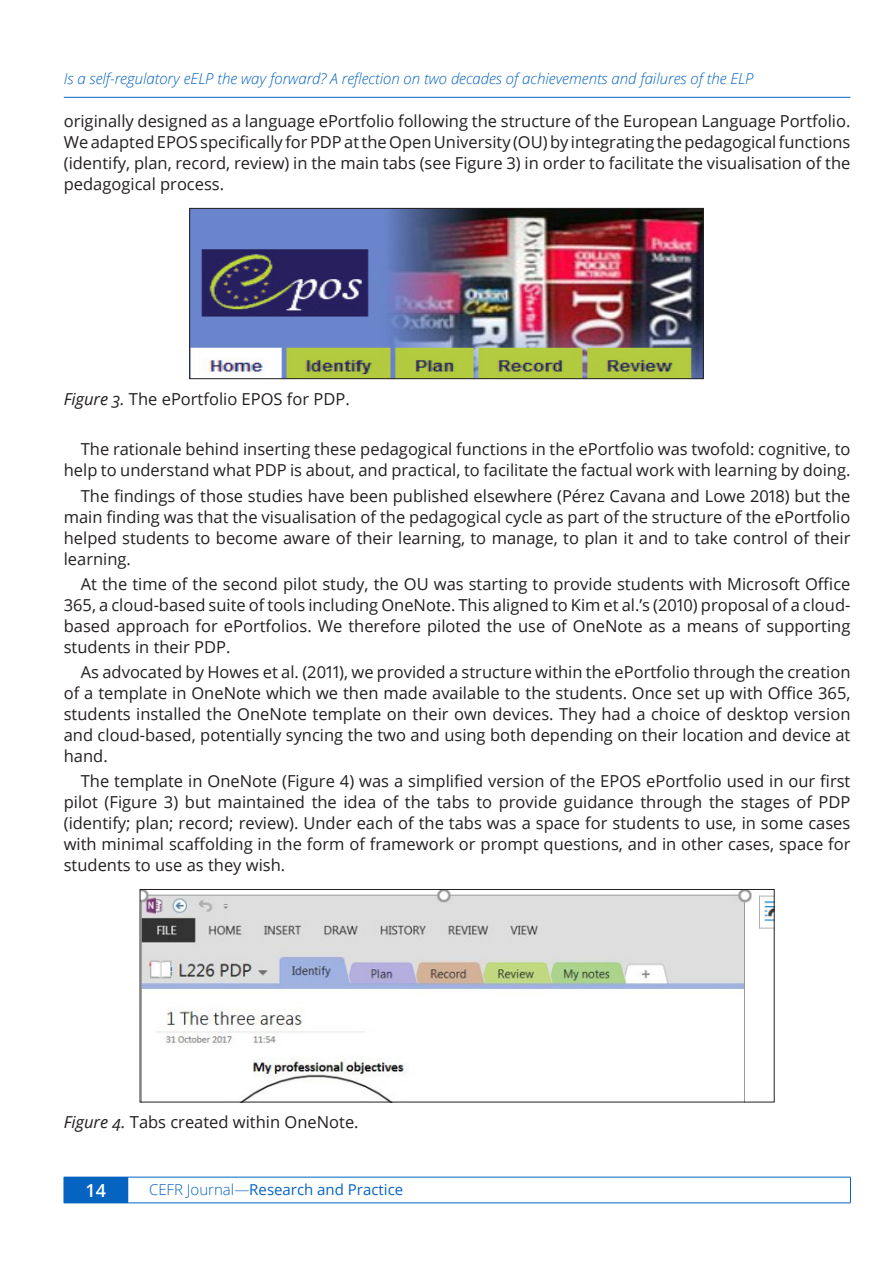
<style>
.page{position:relative;width:893px;height:1263px;background:#fff}
.page>*{position:absolute;margin:0;border:0;box-sizing:border-box;transform-origin:0 0}
.t1{font:600 18px "Open Sans";color:#fff}
.Text_-_Indent{font:16.5px/21px "Open Sans";color:#231f20;text-align:justify}
.Text{font:16.5px/21px "Open Sans";color:#231f20;text-align:justify}
.Header_-_Figure{font:16.5px "Open Sans";color:#231f20}
.t2{font:italic 300 15px "Open Sans";color:#0563c1}
.t3{font:15px "Open Sans";color:#0563c1}
.s1{font-style:italic}
.s2{font-weight:300}
</style>
<div class="page">
<div style="left:64px;top:1177px;width:64px;height:26px;background:#0563c1"></div>
<hr style="left:128px;top:1177px;width:723px;height:1px;background:#0563c1">
<svg style="left:850px;top:1177px;width:1px;height:25px"></svg>
<hr style="left:128px;top:1202px;width:723px;height:1px;background:#0563c1">
<hr style="left:64px;top:97px;width:786px;height:1px;background:#0563c1">
<img style="left:191px;top:210px;width:510px;height:167px">
<div style="left:189px;top:208px;width:514px;height:171px;border:1px solid #231f20"></div>
<img style="left:142px;top:891px;width:630px;height:209px">
<div style="left:140px;top:889px;width:634px;height:213px;border:1px solid #231f20"></div>
<p class="t2" style="left:64px;top:68px;width:691px">Is a self-regulatory eELP the way forward? A reflection on two decades of achievements and failures of the ELP</p>
<p class="Text" style="left:64px;top:111px;width:788px">originally designed as a language ePortfolio following the structure of the European Language Portfolio.<br>We adaptedEPOS specifically forPDPattheOpenUniversity (OU)by integrating thepedagogicalfunctions (identify, plan, record, review) in the main tabs (see Figure 3) in order to facilitate the visualisation of the pedagogical process.</p>
<p class="Header_-_Figure" style="left:64px;top:387px;width:288px"><span class="s1">Figure 3.</span> The ePortfolio EPOS for PDP.</p>
<p class="Text_-_Indent" style="left:64px;top:438px;width:788px;text-align:right">The rationale behind inserting these pedagogical functions in the ePortfolio was twofold: cognitive, to help to understand what PDP is about, and practical, to facilitate the factual work with learning by doing.</p>
<p class="Text_-_Indent" style="left:64px;top:485px;width:788px;text-indent:17px">The findings of those studies have been published elsewhere (Pérez Cavana and Lowe 2018) but the main finding was that the visualisation of the pedagogical cycle as part of the structure of the ePortfolio helped students to become aware of their learning, to manage, to plan it and to take control of their learning.</p>
<p class="Text_-_Indent" style="left:64px;top:573px;width:788px;text-indent:17px">At the time of the second pilot study, the OU was starting to provide students with Microsoft Office 365, a cloud-based suite of tools including OneNote. This aligned to Kim et al.’s (2010) proposal of a cloud&shy;based approach for ePortfolios. We therefore piloted the use of OneNote as a means of supporting students in their PDP.</p>
<p class="Text_-_Indent" style="left:64px;top:661px;width:788px;text-indent:17px">As advocated by Howes et al. (2011), we provided a structure within the ePortfolio through the creation of a template in OneNote which we then made available to the students. Once set up with Office 365, students installed the OneNote template on their own devices. They had a choice of desktop version and cloud-based, potentially syncing the two and using both depending on their location and device at hand.</p>
<p class="Text_-_Indent" style="left:64px;top:770px;width:788px;text-indent:17px">The template in OneNote (Figure 4) was a simplified version of the EPOS ePortfolio used in our first pilot (Figure 3) but maintained the idea of the tabs to provide guidance through the stages of PDP (identify; plan; record; review). Under each of the tabs was a space for students to use, in some cases with minimal scaffolding in the form of framework or prompt questions, and in other cases, space for students to use as they wish.</p>
<p class="Header_-_Figure" style="left:64px;top:1110px;width:296px"><span class="s1">Figure 4.</span> Tabs created within OneNote.</p>
<p class="t1" style="left:86px;top:1178px;width:22px">14</p>
<p class="t3" style="left:149px;top:1179px;width:256px"><span class="s2">CEFR Journal—</span>Research and Practice</p>
</div>
